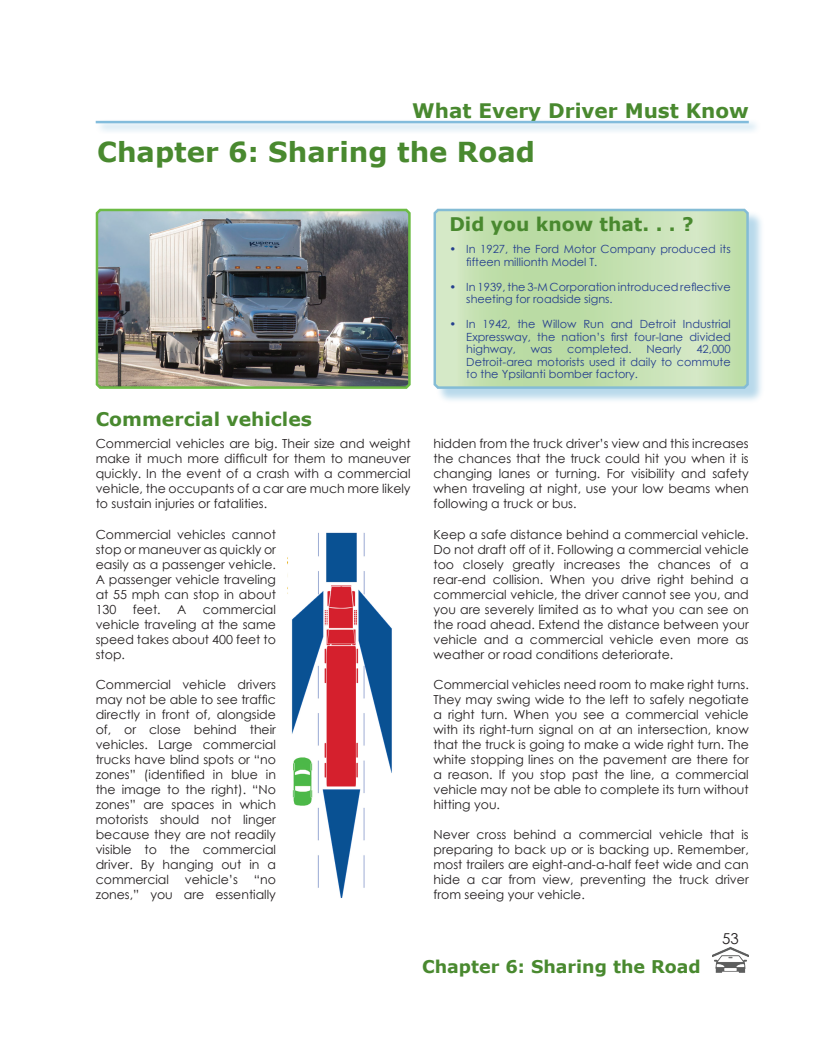
<style>
.page{position:relative;width:822px;height:1047px;background:#fff}
.page>*{position:absolute;margin:0;border:0;box-sizing:border-box;transform-origin:0 0}
.t1{font:700 27.5px "Verdana";color:#49892f}
.t2{font:700 20px "Verdana";color:#49892f}
.t3{font:700 18.75px "Verdana";color:#49892f}
.t4{font:700 17.5px "Verdana";color:#49892f}
.t5{font:15px "Century Gothic";color:#231f20}
.t6{font:12.5px/15px "Century Gothic";color:#231f20;text-align:justify}
.t7{font:11.25px/12.5px "Century Gothic";color:#253f8e}
</style>
<div class="page">
<div style="left:95px;top:118px;width:666px;height:16px;background:#82bcdc;opacity:.75"></div>
<hr style="left:96px;top:121px;width:652px;height:2px;background:#82bcdc">
<img style="left:712px;top:946px;width:36px;height:26px">
<div style="left:435px;top:211px;width:329px;height:193px;background:#82bcdc;opacity:.75"></div>
<svg style="left:433px;top:208px;width:316px;height:182px;background:#c2dfb3"></svg>
<img style="left:95px;top:208px;width:316px;height:181px">
<img style="left:291px;top:532px;width:101px;height:366px">
<h2 class="t2" style="left:412px;top:97px;width:338px">What Every Driver Must Know</h2>
<h1 class="t1" style="left:97px;top:132px;width:439px">Chapter 6: Sharing the Road</h1>
<p class="t3" style="left:96px;top:406px;width:218px">Commercial vehicles</p>
<p class="t6" style="left:96px;top:436px;width:316px">Commercial vehicles are big. Their size and weight</p>
<p class="t6" style="left:96px;top:451px;width:316px">make it much more difficult for them to maneuver</p>
<p class="t6" style="left:96px;top:466px;width:316px">quickly. In the event of a crash with a commercial vehicle, the occupants of a car are much more likely to sustain injuries or fatalities.</p>
<p class="t6" style="left:96px;top:526px;width:182px">Commercial vehicles cannot stop or maneuver as quickly or easily as a passenger vehicle.<br>A passenger vehicle traveling at 55 mph can stop in about 130</p>
<p class="t6" style="left:96px;top:601px;width:182px;text-indent:107px">commercial vehicle traveling at the same speed takes about 400 feet to stop.</p>
<p class="t6" style="left:96px;top:676px;width:182px">Commercial vehicle drivers</p>
<p class="t6" style="left:96px;top:691px;width:182px">may not be able to see traffic</p>
<p class="t6" style="left:96px;top:706px;width:182px">directly in front of, alongside of, or close behind their vehicles. Large commercial trucks have blind spots or “no</p>
<p class="t6" style="left:96px;top:766px;width:182px">zones” (identified in blue in</p>
<p class="t6" style="left:96px;top:781px;width:182px">the image to the right). “No zones” are spaces in which motorists should not linger because they are not readily visible to the commercial driver. By hanging out in a commercial</p>
<p class="t6" style="left:133px;top:601px;width:29px">feet.</p>
<p class="t6" style="left:177px;top:601px;width:11px">A</p>
<p class="t6" style="left:185px;top:871px;width:55px">vehicle’s</p>
<p class="t6" style="left:96px;top:871px;width:182px;text-align:right">“no<br>zones,” you are essentially</p>
<p class="t3" style="left:449px;top:211px;width:246px">Did you know that. . . ?</p>
<p class="t7" style="left:449px;top:243px;width:283px">• In 1927, the Ford Motor Company produced its</p>
<p class="t7" style="left:466px;top:255px;width:133px">fifteen millionth Model T.</p>
<p class="t7" style="left:466px;top:280px;width:266px;text-indent:-17px">• In 1939, the 3-M Corporation introduced reflective sheeting for roadside signs.</p>
<p class="t7" style="left:449px;top:318px;width:283px">• In 1942, the Willow Run and Detroit Industrial</p>
<p class="t7" style="left:466px;top:330px;width:266px">Expressway, the nation’s first four-lane divided</p>
<p class="t7" style="left:466px;top:343px;width:51px">highway,</p>
<p class="t7" style="left:530px;top:343px;width:23px">was</p>
<p class="t7" style="left:567px;top:343px;width:66px">completed.</p>
<p class="t7" style="left:646px;top:343px;width:36px">Nearly</p>
<p class="t7" style="left:466px;top:343px;width:266px;text-align:justify;text-indent:230px">42,000<br>Detroit-area motorists used it daily to commute to the Ypsilanti bomber factory.</p>
<p class="t6" style="left:433px;top:436px;width:317px">hidden from the truck driver’s view and this increases the chances that the truck could hit you when it is changing lanes or turning. For visibility and safety when traveling at night, use your low beams when following a truck or bus.</p>
<p class="t6" style="left:433px;top:526px;width:317px">Keep a safe distance behind a commercial vehicle.<br>Do not draft off of it. Following a commercial vehicle too closely greatly increases the chances of a rear-end collision. When you drive right behind a commercial vehicle, the driver cannot see you, and you are severely limited as to what you can see on the road ahead. Extend the distance between your vehicle and a commercial vehicle even more as weather or road conditions deteriorate.</p>
<p class="t6" style="left:433px;top:676px;width:317px">Commercial vehicles need room to make right turns.<br>They may swing wide to the left to safely negotiate a right turn. When you see a commercial vehicle with its right-turn signal on at an intersection, know that the truck is going to make a wide right turn. The white stopping lines on the pavement are there for a reason. If you stop past the line, a commercial vehicle may not be able to complete its turn without hitting you.</p>
<p class="t6" style="left:433px;top:826px;width:317px">Never cross behind a commercial vehicle that is preparing to back up or is backing up. Remember, most trailers are eight-and-a-half feet wide and can hide a car from view, preventing the truck driver from seeing your vehicle.</p>
<h3 class="t4" style="left:422px;top:953px;width:280px">Chapter 6: Sharing the Road</h3>
<p class="t5" style="left:721px;top:927px;width:18px">53</p>
</div>
